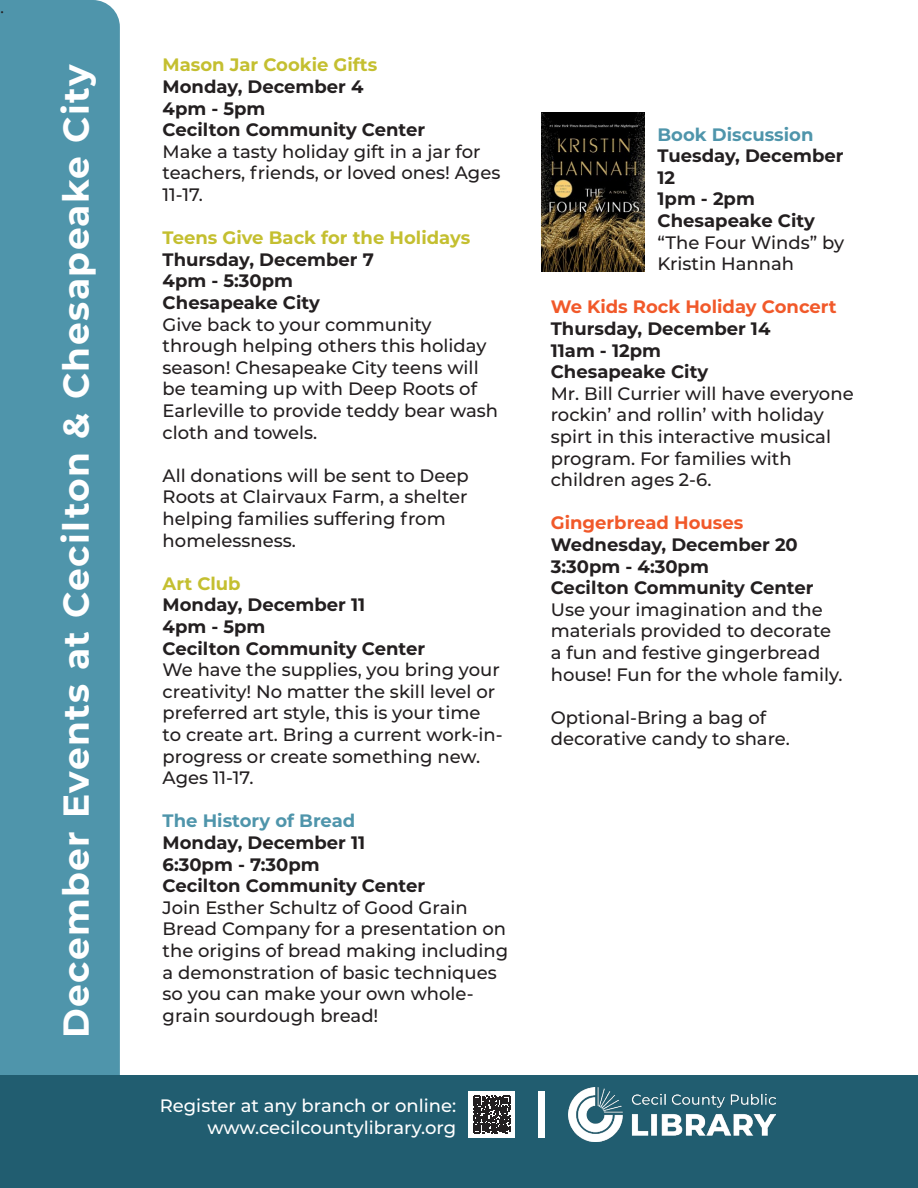
<style>
.page{position:relative;width:918px;height:1188px;background:#fff}
.page>*{position:absolute;margin:0;border:0;box-sizing:border-box;transform-origin:0 0}
.t1{font:700 36px "Montserrat";letter-spacing:.04em;color:#fff}
.t2{font:500 18px/21.6px "Montserrat";color:#231f20}
.t3{font:700 18px/21.6px "Montserrat";color:#231f20}
.t4{font:500 18px "Montserrat";color:#fff}
.t5{font:700 18px "Montserrat";color:#c4bf30}
.t6{font:700 18px "Montserrat";color:#f1592a}
.t7{font:700 18px "Montserrat";color:#4f95ab}
.t8{font:18px "Minion Pro";color:#231f20}
</style>
<div class="page">
<div style="left:0;top:0;width:120px;height:1076px;background:#4f95ab"></div>
<div style="left:0;top:1076px;width:918px;height:112px;background:#215d70"></div>
<div style="left:469px;top:1091px;width:46px;height:47px;background:#fff"></div>
<svg style="left:473px;top:1096px;width:37px;height:37px"></svg>
<div style="left:538px;top:1091px;width:7px;height:47px;background:#fff"></div>
<img style="left:568px;top:1087px;width:207px;height:55px">
<img style="left:541px;top:112px;width:103px;height:160px">
<p class="t8" style="left:0;top:-5px;width:6px">.</p>
<p class="t1" style="left:50px;top:1038px;width:976px;rotate:-90deg">December Events at Cecilton &amp; Chesapeake City</p>
<p class="t5" style="left:163px;top:52px;width:216px">Mason Jar Cookie Gifts</p>
<p class="t3" style="left:163px;top:75px;width:202px">Monday, December 4</p>
<p class="t3" style="left:163px;top:97px;width:104px">4pm - 5pm</p>
<p class="t3" style="left:163px;top:118px;width:264px">Cecilton Community Center</p>
<p class="t2" style="left:163px;top:140px;width:339px">Make a tasty holiday gift in a jar for teachers, friends, or loved ones! Ages<br>11-17.</p>
<p class="t5" style="left:163px;top:225px;width:309px">Teens Give Back for the Holidays</p>
<p class="t3" style="left:163px;top:248px;width:213px">Thursday, December 7</p>
<p class="t3" style="left:163px;top:269px;width:132px">4pm - 5:30pm</p>
<p class="t3" style="left:163px;top:291px;width:159px">Chesapeake City</p>
<p class="t2" style="left:163px;top:313px;width:337px">Give back to your community through helping others this holiday season! Chesapeake City teens will be teaming up with Deep Roots of<br>Earleville to provide teddy bear wash cloth and towels.</p>
<p class="t2" style="left:163px;top:464px;width:308px">All donations will be sent to Deep<br>Roots at Clairvaux Farm, a shelter helping families suffering from homelessness.</p>
<p class="t5" style="left:163px;top:570px;width:80px">Art Club</p>
<p class="t3" style="left:163px;top:593px;width:204px">Monday, December 11</p>
<p class="t3" style="left:163px;top:615px;width:104px">4pm - 5pm</p>
<p class="t3" style="left:163px;top:637px;width:264px">Cecilton Community Center</p>
<p class="t2" style="left:163px;top:658px;width:342px">We have the supplies, you bring your creativity! No matter the skill level or preferred art style, this is your time to create art. Bring a current work-in&shy;progress or create something new.<br>Ages 11-17.</p>
<p class="t7" style="left:163px;top:808px;width:194px">The History of Bread</p>
<p class="t3" style="left:163px;top:831px;width:204px">Monday, December 11</p>
<p class="t3" style="left:163px;top:853px;width:159px">6:30pm - 7:30pm</p>
<p class="t3" style="left:163px;top:874px;width:264px">Cecilton Community Center</p>
<p class="t2" style="left:163px;top:896px;width:347px">Join Esther Schultz of Good Grain<br>Bread Company for a presentation on the origins of bread making including a demonstration of basic techniques so you can make your own whole&shy;grain sourdough bread!</p>
<p class="t4" style="left:160px;top:1093px;width:298px">Register at any branch or online:</p>
<p class="t4" style="left:208px;top:1115px;width:250px">www.cecilcountylibrary.org</p>
<p class="t7" style="left:658px;top:121px;width:157px">Book Discussion</p>
<p class="t3" style="left:658px;top:144px;width:188px">Tuesday, December<br>12</p>
<p class="t3" style="left:658px;top:187px;width:99px">1pm - 2pm</p>
<p class="t3" style="left:658px;top:209px;width:159px">Chesapeake City</p>
<p class="t2" style="left:658px;top:231px;width:188px">“The Four Winds” by<br>Kristin Hannah</p>
<p class="t6" style="left:551px;top:294px;width:287px">We Kids Rock Holiday Concert</p>
<p class="t3" style="left:551px;top:317px;width:221px">Thursday, December 14</p>
<p class="t3" style="left:551px;top:338px;width:112px">11am - 12pm</p>
<p class="t3" style="left:551px;top:360px;width:159px">Chesapeake City</p>
<p class="t2" style="left:551px;top:382px;width:304px">Mr. Bill Currier will have everyone rockin’ and rollin’ with holiday spirt in this interactive musical program. For families with children ages 2-6.</p>
<p class="t6" style="left:551px;top:510px;width:194px">Gingerbread Houses</p>
<p class="t3" style="left:551px;top:533px;width:249px">Wednesday, December 20</p>
<p class="t3" style="left:551px;top:554px;width:160px">3:30pm - 4:30pm</p>
<p class="t3" style="left:551px;top:576px;width:264px">Cecilton Community Center</p>
<p class="t2" style="left:551px;top:598px;width:293px">Use your imagination and the materials provided to decorate a fun and festive gingerbread house! Fun for the whole family.</p>
<p class="t2" style="left:551px;top:706px;width:241px">Optional-Bring a bag of decorative candy to share.</p>
</div>
